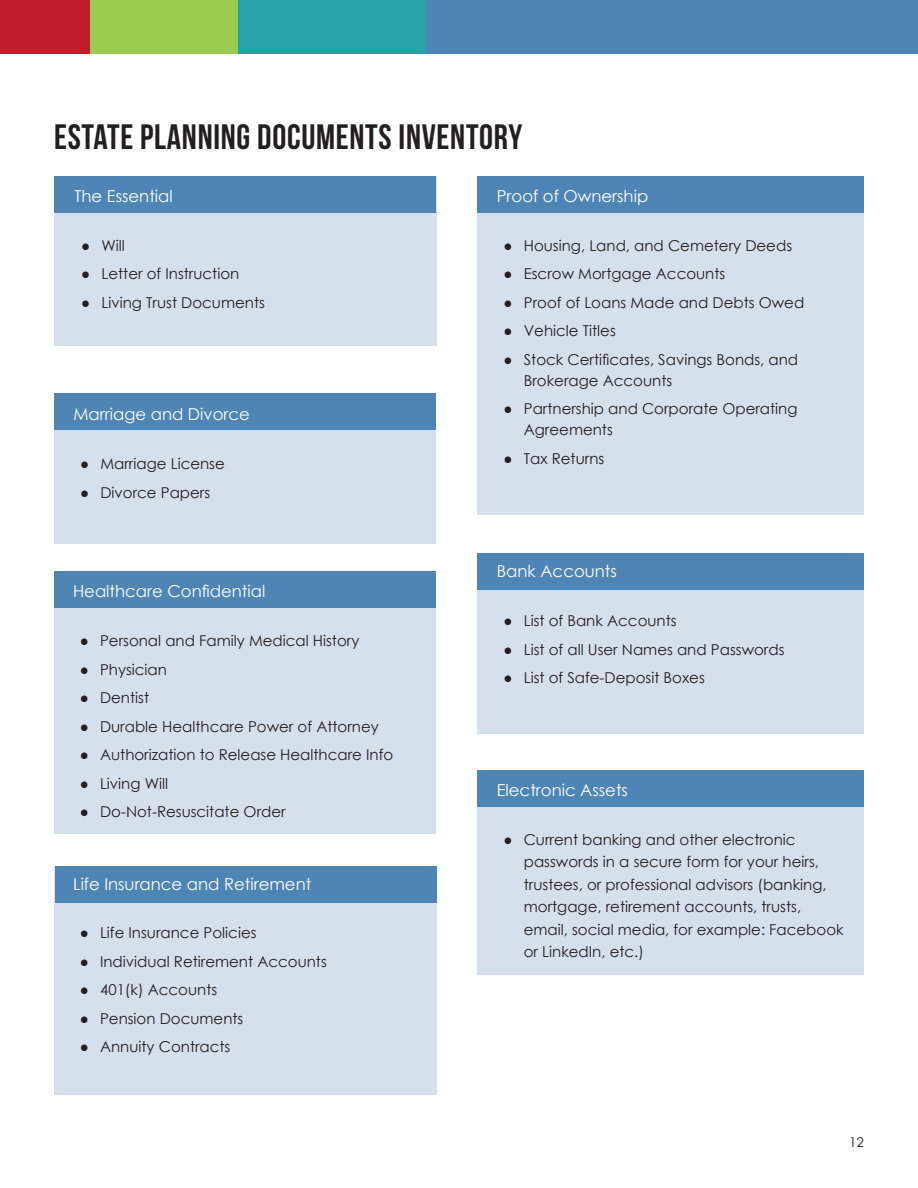
<style>
.page{position:relative;width:918px;height:1188px;background:#fff}
.page>*{position:absolute;margin:0;border:0;box-sizing:border-box;transform-origin:0 0}
.Page_Title__arial__smaller{font:35.25px "Bebas Neue";letter-spacing:.02em;color:#231f20}
.Check_List_Title__arial{font:16.5px "Century Gothic";color:#fff}
.t1{font:15px/22.5px "Century Gothic";color:#231f20}
.Footer_Bottom_Right_By_Page_NBR__arial{font:13.5px "Century Gothic";color:#231f20}
</style>
<div class="page">
<div style="left:425px;top:0;width:493px;height:54px;background:#4f85b5"></div>
<div style="left:237px;top:0;width:189px;height:54px;background:#28a2a6"></div>
<div style="left:89px;top:0;width:149px;height:54px;background:#9bcc52"></div>
<div style="left:0;top:0;width:90px;height:54px;background:#be1d2c"></div>
<hr style="left:0;top:0;width:1px;height:54px;background:#4f85b5">
<div style="left:478px;top:553px;width:386px;height:180px;background:#d6dfec"></div>
<div style="left:478px;top:553px;width:386px;height:36px;background:#4f85b5"></div>
<div style="left:54px;top:176px;width:383px;height:170px;background:#d6dfec"></div>
<div style="left:54px;top:395px;width:382px;height:149px;background:#d6dfec"></div>
<div style="left:54px;top:394px;width:382px;height:36px;background:#4f85b5"></div>
<div style="left:54px;top:571px;width:382px;height:263px;background:#d6dfec"></div>
<div style="left:54px;top:866px;width:383px;height:229px;background:#d6dfec"></div>
<div style="left:55px;top:176px;width:381px;height:36px;background:#4f85b5"></div>
<div style="left:54px;top:571px;width:382px;height:36px;background:#4f85b5"></div>
<div style="left:55px;top:866px;width:382px;height:37px;background:#4f85b5"></div>
<div style="left:478px;top:177px;width:386px;height:338px;background:#d6dfec"></div>
<div style="left:478px;top:176px;width:386px;height:36px;background:#4f85b5"></div>
<div style="left:478px;top:772px;width:386px;height:202px;background:#d6dfec"></div>
<div style="left:478px;top:770px;width:386px;height:37px;background:#4f85b5"></div>
<p class="Page_Title__arial__smaller" style="left:54px;top:117px;width:470px">ESTATE PLANNING DOCUMENTS INVENTORY</p>
<p class="Check_List_Title__arial" style="left:75px;top:185px;width:100px">The Essential</p>
<p class="t1" style="left:81px;top:234px;width:45px">● Will</p>
<p class="t1" style="left:81px;top:263px;width:160px">● Letter of Instruction</p>
<p class="t1" style="left:81px;top:291px;width:185px">● Living Trust Documents</p>
<p class="Check_List_Title__arial" style="left:73px;top:403px;width:178px">Marriage and Divorce</p>
<p class="t1" style="left:80px;top:452px;width:146px">● Marriage License</p>
<p class="t1" style="left:80px;top:481px;width:132px">● Divorce Papers</p>
<p class="Check_List_Title__arial" style="left:73px;top:580px;width:194px">Healthcare Confidential</p>
<p class="t1" style="left:80px;top:629px;width:281px">● Personal and Family Medical History</p>
<p class="t1" style="left:80px;top:658px;width:89px">● Physician</p>
<p class="t1" style="left:80px;top:686px;width:71px">● Dentist</p>
<p class="t1" style="left:80px;top:715px;width:301px">● Durable Healthcare Power of Attorney</p>
<p class="t1" style="left:80px;top:743px;width:315px">● Authorization to Release Healthcare Info</p>
<p class="t1" style="left:80px;top:772px;width:90px">● Living Will</p>
<p class="t1" style="left:80px;top:800px;width:207px">● Do-Not-Resuscitate Order</p>
<p class="Check_List_Title__arial" style="left:73px;top:872px;width:240px">Life Insurance and Retirement</p>
<p class="t1" style="left:80px;top:922px;width:178px">● Life Insurance Policies</p>
<p class="t1" style="left:80px;top:950px;width:249px">● Individual Retirement Accounts</p>
<p class="t1" style="left:80px;top:979px;width:139px">● 401(k) Accounts</p>
<p class="t1" style="left:80px;top:1007px;width:165px">● Pension Documents</p>
<p class="t1" style="left:80px;top:1036px;width:152px">● Annuity Contracts</p>
<p class="Check_List_Title__arial" style="left:497px;top:185px;width:153px">Proof of Ownership</p>
<p class="t1" style="left:504px;top:234px;width:290px">● Housing, Land, and Cemetery Deeds</p>
<p class="t1" style="left:504px;top:263px;width:223px">● Escrow Mortgage Accounts</p>
<p class="t1" style="left:504px;top:291px;width:302px">● Proof of Loans Made and Debts Owed</p>
<p class="t1" style="left:504px;top:320px;width:114px">● Vehicle Titles</p>
<p class="t1" style="left:524px;top:349px;width:276px;line-height:21px;text-indent:-20px">● Stock Certificates, Savings Bonds, and<br>Brokerage Accounts</p>
<p class="t1" style="left:524px;top:398px;width:275px;line-height:21px;text-indent:-20px">● Partnership and Corporate Operating<br>Agreements</p>
<p class="t1" style="left:504px;top:447px;width:102px">● Tax Returns</p>
<p class="Check_List_Title__arial" style="left:497px;top:560px;width:122px">Bank Accounts</p>
<p class="t1" style="left:504px;top:609px;width:175px">● List of Bank Accounts</p>
<p class="t1" style="left:504px;top:638px;width:283px">● List of all User Names and Passwords</p>
<p class="t1" style="left:504px;top:666px;width:203px">● List of Safe-Deposit Boxes</p>
<p class="Check_List_Title__arial" style="left:497px;top:778px;width:133px">Electronic Assets</p>
<p class="t1" style="left:524px;top:828px;width:321px;text-indent:-20px">● Current banking and other electronic passwords in a secure form for your heirs, trustees, or professional advisors (banking, mortgage, retirement accounts, trusts, email, social media, for example: Facebook or LinkedIn, etc.)</p>
<p class="Footer_Bottom_Right_By_Page_NBR__arial" style="left:849px;top:1133px;width:16px">12</p>
</div>
